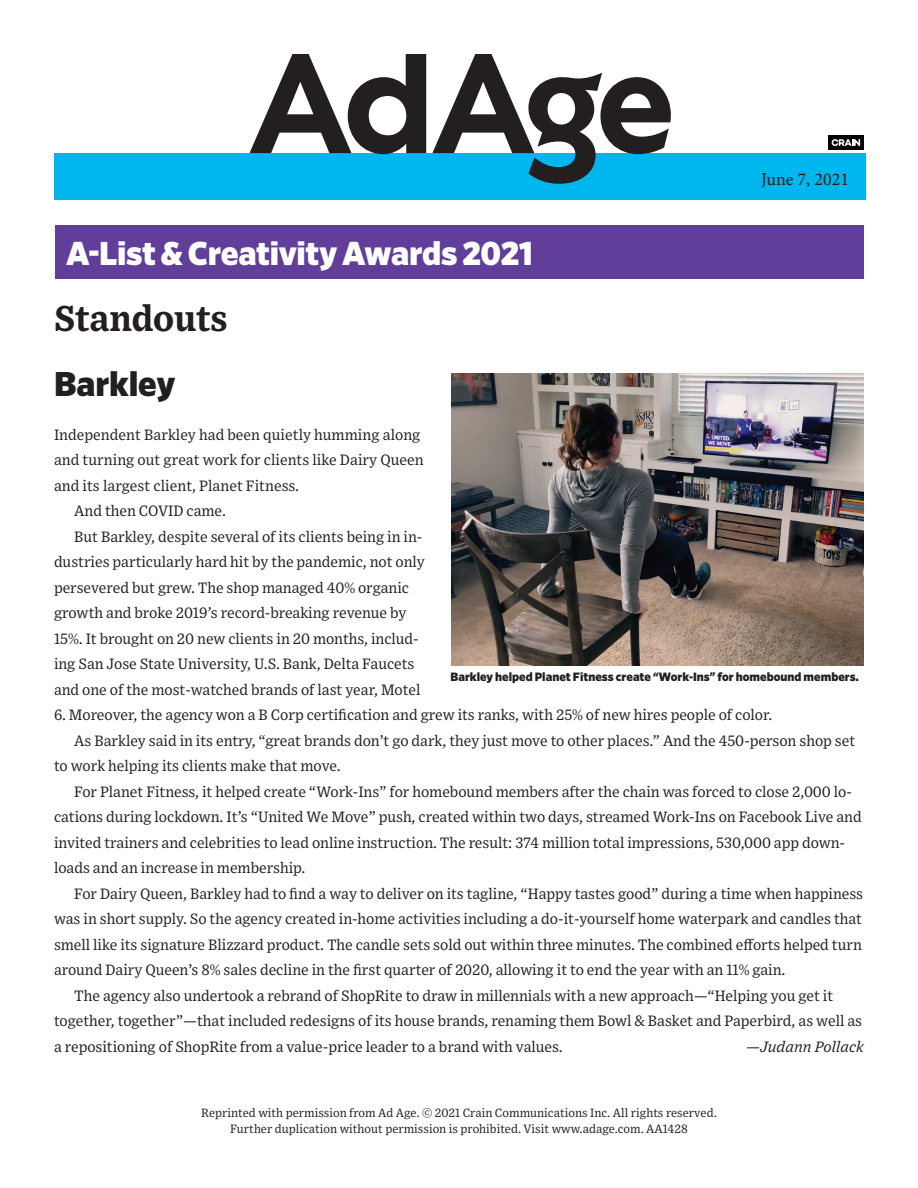
<style>
.page{position:relative;width:918px;height:1188px;background:#fff}
.page>*{position:absolute;margin:0;border:0;box-sizing:border-box;transform-origin:0 0}
.t1{font:700 36px "Exchange";color:#231f20}
.t2{font:900 34.35px "Retina";letter-spacing:-.005em;color:#231f20}
.t3{font:900 33px "Retina";letter-spacing:-.01em;color:#fff}
.t4{font:18px "Minion Pro";color:#231f20}
.t5{font:15px "Exchange";letter-spacing:-.005em;color:#231f20}
.t6{font:italic 15px "Exchange";color:#231f20}
.t7{font:12px/16.5px "Exchange";color:#231f20;text-align:center}
.t8{font:900 12px "Retina";color:#231f20}
</style>
<div class="page">
<div style="left:54px;top:153px;width:811px;height:47px;background:#00b6ef"></div>
<svg style="left:250px;top:54px;width:421px;height:130px"></svg>
<div style="left:828px;top:135px;width:36px;height:15px;background:#000001"></div>
<svg style="left:832px;top:139px;width:28px;height:7px"></svg>
<div style="left:56px;top:225px;width:808px;height:54px;background:#603e99"></div>
<img style="left:451px;top:374px;width:413px;height:292px">
<h3 class="t3" style="left:66px;top:230px;width:469px">A-List &amp; Creativity Awards 2021</h3>
<h1 class="t1" style="left:54px;top:290px;width:175px">Standouts</h1>
<p class="t4" style="left:761px;top:167px;width:89px">June 7, 2021</p>
<h2 class="t2" style="left:54px;top:360px;width:123px">Barkley</h2>
<p class="t5" style="left:54px;top:423px;width:368px">Independent Barkley had been quietly humming along</p>
<p class="t5" style="left:54px;top:448px;width:371px">and turning out great work for clients like Dairy Queen</p>
<p class="t5" style="left:54px;top:474px;width:247px">and its largest client, Planet Fitness.</p>
<p class="t5" style="left:74px;top:499px;width:153px">And then COVID came.</p>
<p class="t5" style="left:74px;top:525px;width:350px">But Barkley, despite several of its clients being in in-</p>
<p class="t5" style="left:54px;top:550px;width:372px">dustries particularly hard hit by the pandemic, not only</p>
<p class="t5" style="left:54px;top:576px;width:357px">persevered but grew. The shop managed 40% organic</p>
<p class="t5" style="left:54px;top:601px;width:354px">growth and broke 2019’s record-breaking revenue by</p>
<p class="t5" style="left:54px;top:627px;width:366px">15%. It brought on 20 new clients in 20 months, includ-</p>
<p class="t5" style="left:54px;top:652px;width:362px">ing San Jose State University, U.S. Bank, Delta Faucets</p>
<p class="t5" style="left:54px;top:678px;width:368px">and one of the most-watched brands of last year, Motel</p>
<p class="t5" style="left:54px;top:703px;width:720px">6. Moreover, the agency won a B Corp certification and grew its ranks, with 25% of new hires people of color.</p>
<p class="t5" style="left:74px;top:729px;width:782px">As Barkley said in its entry, “great brands don’t go dark, they just move to other places.” And the 450-person shop set</p>
<p class="t5" style="left:54px;top:754px;width:288px">to work helping its clients make that move.</p>
<p class="t5" style="left:74px;top:780px;width:779px">For Planet Fitness, it helped create “Work-Ins” for homebound members after the chain was forced to close 2,000 lo-</p>
<p class="t5" style="left:54px;top:805px;width:809px">cations during lockdown. It’s “United We Move” push, created within two days, streamed Work-Ins on Facebook Live and</p>
<p class="t5" style="left:54px;top:831px;width:793px">invited trainers and celebrities to lead online instruction. The result: 374 million total impressions, 530,000 app down-</p>
<p class="t5" style="left:54px;top:856px;width:253px">loads and an increase in membership.</p>
<p class="t5" style="left:74px;top:882px;width:790px">For Dairy Queen, Barkley had to find a way to deliver on its tagline, “Happy tastes good” during a time when happiness</p>
<p class="t5" style="left:54px;top:907px;width:810px">was in short supply. So the agency created in-home activities including a do-it-yourself home waterpark and candles that</p>
<p class="t5" style="left:54px;top:933px;width:809px">smell like its signature Blizzard product. The candle sets sold out within three minutes. The combined efforts helped turn</p>
<p class="t5" style="left:54px;top:958px;width:733px">around Dairy Queen’s 8% sales decline in the first quarter of 2020, allowing it to end the year with an 11% gain.</p>
<p class="t5" style="left:74px;top:984px;width:760px">The agency also undertook a rebrand of ShopRite to draw in millennials with a new approach—“Helping you get it</p>
<p class="t5" style="left:54px;top:1009px;width:810px">together, together”—that included redesigns of its house brands, renaming them Bowl &amp; Basket and Paperbird, as well as</p>
<p class="t5" style="left:54px;top:1035px;width:510px">a repositioning of ShopRite from a value-price leader to a brand with values.</p>
<p class="t6" style="left:746px;top:1035px;width:119px">—Judann Pollack</p>
<p class="t8" style="left:450px;top:668px;width:410px">Barkley helped Planet Fitness create “Work-Ins” for homebound members.</p>
<p class="t7" style="left:201px;top:1104px;width:517px">Reprinted with permission from Ad Age. © 2021 Crain Communications Inc. All rights reserved.<br>Further duplication without permission is prohibited. Visit www.adage.com. AA1428</p>
</div>
